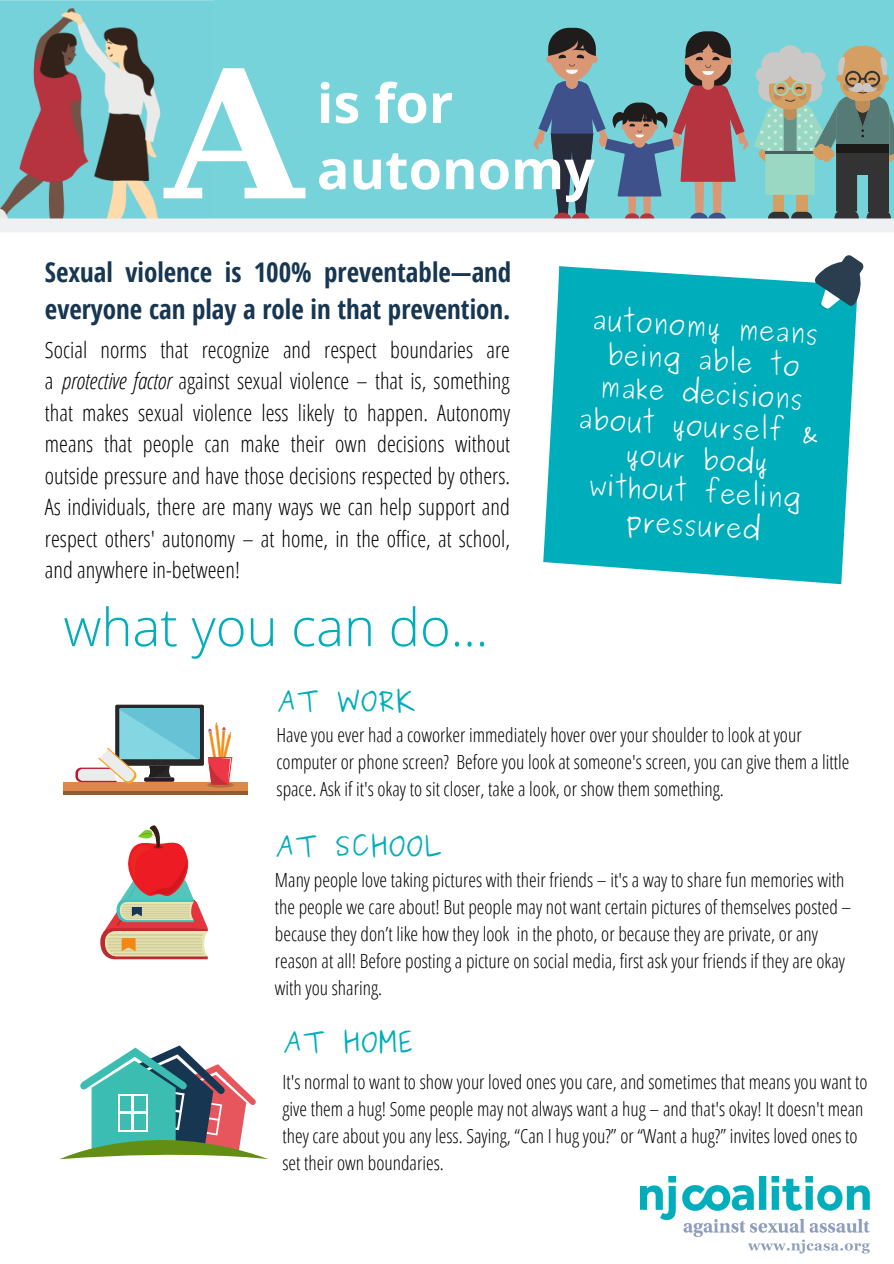
<style>
.page{position:relative;width:894px;height:1264px;background:#fff}
.page>*{position:absolute;margin:0;border:0;box-sizing:border-box;transform-origin:0 0}
.t1{font:700 178.35px "DejaVu Serif";color:#fff}
.t2{font:700 54px/66.2px "Open Sans";color:#fff}
.t3{font:300 52.5px "Open Sans";color:#00adbb}
.t4{font:700 27px/37.2px "Open Sans Condensed";color:#173651}
.t5{font:27px "Purisa";color:#00adbb}
.t6{font:25.8px/33.2px "Purisa";color:#fff;text-align:center}
.t7{font:300 22.5px/31.5px "Open Sans Condensed";color:#000;text-align:justify}
.t8{font:300 19.5px/27px "Open Sans Condensed";color:#000}
.s1{font-style:italic}
</style>
<div class="page">
<div style="left:0;top:0;width:893px;height:223px;background:#77d3da"></div>
<img style="left:51px;top:8px;width:76px;height:20px">
<svg style="left:0;top:28px;width:893px;height:204px"></svg>
<svg style="left:543px;top:266px;width:314px;height:318px;background:#1ab5c1"></svg>
<svg style="left:814px;top:255px;width:49px;height:56px"></svg>
<img style="left:640px;top:1176px;width:229px;height:78px">
<div style="left:63px;top:782px;width:185px;height:11px;background:#dc884a"></div>
<hr style="left:63px;top:791px;width:185px;height:3px;background:#945a30">
<div style="left:115px;top:704px;width:89px;height:61px;background:#2b2728;border-radius:2px"></div>
<svg style="left:75px;top:708px;width:125px;height:76px"></svg>
<svg style="left:207px;top:722px;width:27px;height:65px"></svg>
<svg style="left:60px;top:1045px;width:208px;height:114px"></svg>
<svg style="left:100px;top:825px;width:108px;height:134px"></svg>
<h1 class="t1" style="left:165px;top:31px;width:140px">A</h1>
<h2 class="t2" style="left:317px;top:69px;width:279px">is for autonomy</h2>
<h3 class="t4" style="left:45px;top:253px;width:468px">Sexual violence is 100% preventable—and everyone can play a role in that prevention.</h3>
<p class="t7" style="left:45px;top:333px;width:467px">Social norms that recognize and respect boundaries are a <span class="s1">protective factor</span> against sexual violence – that is, something that makes sexual violence less likely to happen. Autonomy means that people can make their own decisions without outside pressure and have those decisions respected by others.<br>As individuals, there are many ways we can help support and respect others' autonomy – at home, in the office, at school, and anywhere in-between!</p>
<h3 class="t3" style="left:63px;top:590px;width:426px">what you can do...</h3>
<h3 class="t5" style="left:276px;top:685px;width:141px">AT WORK</h3>
<h3 class="t6" style="left:586px;top:303px;width:243px;rotate:4deg">autonomy means being able to make decisions about yourself &amp; your body without feeling pressured</h3>
<p class="t8" style="left:276px;top:721px;width:574px">Have you ever had a coworker immediately hover over your shoulder to look at your computer or phone screen? Before you look at someone's screen, you can give them a little space. Ask if it's okay to sit closer, take a look, or show them something.</p>
<h3 class="t5" style="left:275px;top:830px;width:169px">AT SCHOOL</h3>
<p class="t8" style="left:275px;top:866px;width:577px">Many people love taking pictures with their friends – it's a way to share fun memories with the people we care about! But people may not want certain pictures of themselves posted – because they don’t like how they look in the photo, or because they are private, or any reason at all! Before posting a picture on social media, first ask your friends if they are okay with you sharing.</p>
<h3 class="t5" style="left:282px;top:1027px;width:132px">AT HOME</h3>
<p class="t8" style="left:282px;top:1067px;width:586px">It's normal to want to show your loved ones you care, and sometimes that means you want to give them a hug! Some people may not always want a hug – and that's okay! It doesn't mean they care about you any less. Saying, “Can I hug you?” or “Want a hug?” invites loved ones to set their own boundaries.</p>
</div>
